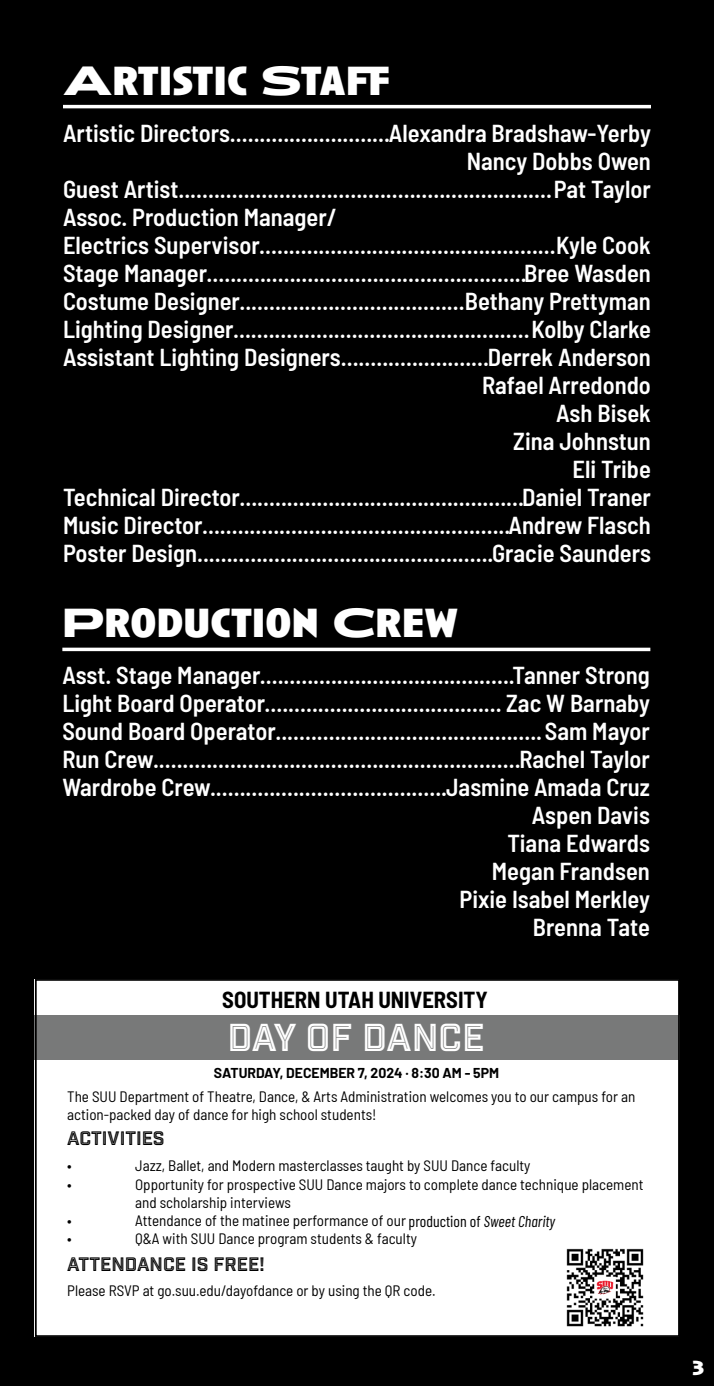
<style>
.page{position:relative;width:714px;height:1386px;background:#000}
.page>*{position:absolute;margin:0;border:0;box-sizing:border-box;transform-origin:0 0}
.t1{font:700 expanded 42px "Anisette Std";color:#fff}
.t2{font:37.8px "Industry Inc Inline";color:#fff}
.t3{font:600 semi-condensed 24.5px/28px "Barlow";color:#fff;text-align:right}
.t4{font:700 semi-condensed 22.57px "Barlow";color:#000}
.t5{font:700 expanded 21px "Anisette Std";color:#fff}
.t6{font:18.9px "Industry Inc Inline";color:#000}
.t7{font:15.75px "Barlow Condensed";color:#000}
.t8{font:semi-condensed 15.05px/18.2px "Barlow";color:#000}
.t9{font:700 semi-condensed 15.05px "Barlow";color:#000}
.t10{font:700 14px "Barlow";color:#000}
.s1{font-style:italic}
</style>
<div class="page">
<hr style="left:63px;top:105px;width:588px;height:3px;background:#fff">
<hr style="left:62px;top:648px;width:588px;height:3px;background:#fff">
<div style="left:34px;top:979px;width:645px;height:358px;background:#fff"></div>
<div style="left:34px;top:1016px;width:646px;height:44px;background:#787979"></div>
<img style="left:566px;top:1248px;width:78px;height:79px">
<div style="left:35px;top:979px;width:645px;height:358px;border:2px solid #000"></div>
<h1 class="t1" style="left:63px;top:57px;width:328px">ARTISTIC STAFF</h1>
<p class="t3" style="left:63px;top:117px;width:589px">Artistic Directors...........................Alexandra Bradshaw-Yerby</p>
<p class="t3" style="left:63px;top:173px;width:590px;text-align:left">Guest Artist...............................................................Pat Taylor Assoc. Production Manager/<br>Electrics Supervisor..................................................Kyle Cook Stage Manager......................................................Bree Wasden Costume Designer......................................Bethany Prettyman Lighting Designer..................................................Kolby Clarke Assistant Lighting Designers.........................Derrek Anderson</p>
<p class="t3" style="left:467px;top:145px;width:186px">Nancy Dobbs Owen</p>
<p class="t3" style="left:482px;top:369px;width:170px">Rafael Arredondo<br>Ash Bisek<br>Zina Johnstun<br>Eli Tribe</p>
<p class="t3" style="left:63px;top:481px;width:590px;text-align:justify">Technical Director................................................Daniel Traner Music Director....................................................Andrew Flasch Poster Design..................................................Gracie Saunders</p>
<h1 class="t1" style="left:62px;top:600px;width:397px">PRODUCTION CREW</h1>
<p class="t3" style="left:62px;top:660px;width:589px">Asst. Stage Manager...........................................Tanner Strong Light Board Operator........................................ Zac W Barnaby Sound Board Operator.............................................Sam Mayor Run Crew..............................................................Rachel Taylor Wardrobe Crew........................................Jasmine Amada Cruz Aspen Davis<br>Tiana Edwards<br>Megan Frandsen<br>Pixie Isabel Merkley<br>Brenna Tate</p>
<p class="t4" style="left:222px;top:983px;width:267px">SOUTHERN UTAH UNIVERSITY</p>
<h2 class="t2" style="left:227px;top:1015px;width:259px">DAY OF DANCE</h2>
<p class="t9" style="left:210px;top:1061px;width:294px">SATURDAY, DECEMBER 9, 2023 | 8:30 AM-5:00 PM</p>
<p class="t8" style="left:67px;top:1086px;width:570px">The SUU Department of Theatre, Dance, &amp; Arts Administration welcomes you to our campus for an action-packed day of dance for high school students!</p>
<p class="t6" style="left:67px;top:1127px;width:99px">ACTIVITIES</p>
<p class="t8" style="left:67px;top:1156px;width:6px">•</p>
<p class="t8" style="left:135px;top:1156px;width:397px">Jazz, Ballet, and Modern masterclasses taught by SUU Dance faculty</p>
<p class="t8" style="left:67px;top:1174px;width:6px">•</p>
<p class="t8" style="left:135px;top:1174px;width:510px">Opportunity for prospective SUU Dance majors to complete dance technique placement and scholarship interviews</p>
<p class="t8" style="left:67px;top:1210px;width:6px">•</p>
<p class="t8" style="left:135px;top:1210px;width:430px">Attendance of the matinee performance of our Fall Faculty Dance Concert</p>
<p class="t8" style="left:67px;top:1228px;width:6px">•</p>
<p class="t8" style="left:135px;top:1228px;width:283px">Q&amp;A with SUU Dance program students &amp; faculty</p>
<p class="t6" style="left:67px;top:1252px;width:199px">ATTENDANCE IS FREE!</p>
<p class="t8" style="left:67px;top:1281px;width:370px">Please RSVP at go.suu.edu/dayofdance or by using the QR code.</p>
<p class="t10" style="left:214px;top:1063px;width:287px">SATURDAY, DECEMBER 7, 2024 · 8:30 AM - 5PM</p>
<p class="t7" style="left:409px;top:1210px;width:148px">production of <span class="s1">Sweet Charity</span></p>
<p class="t5" style="left:691px;top:1357px;width:15px">3</p>
</div>
